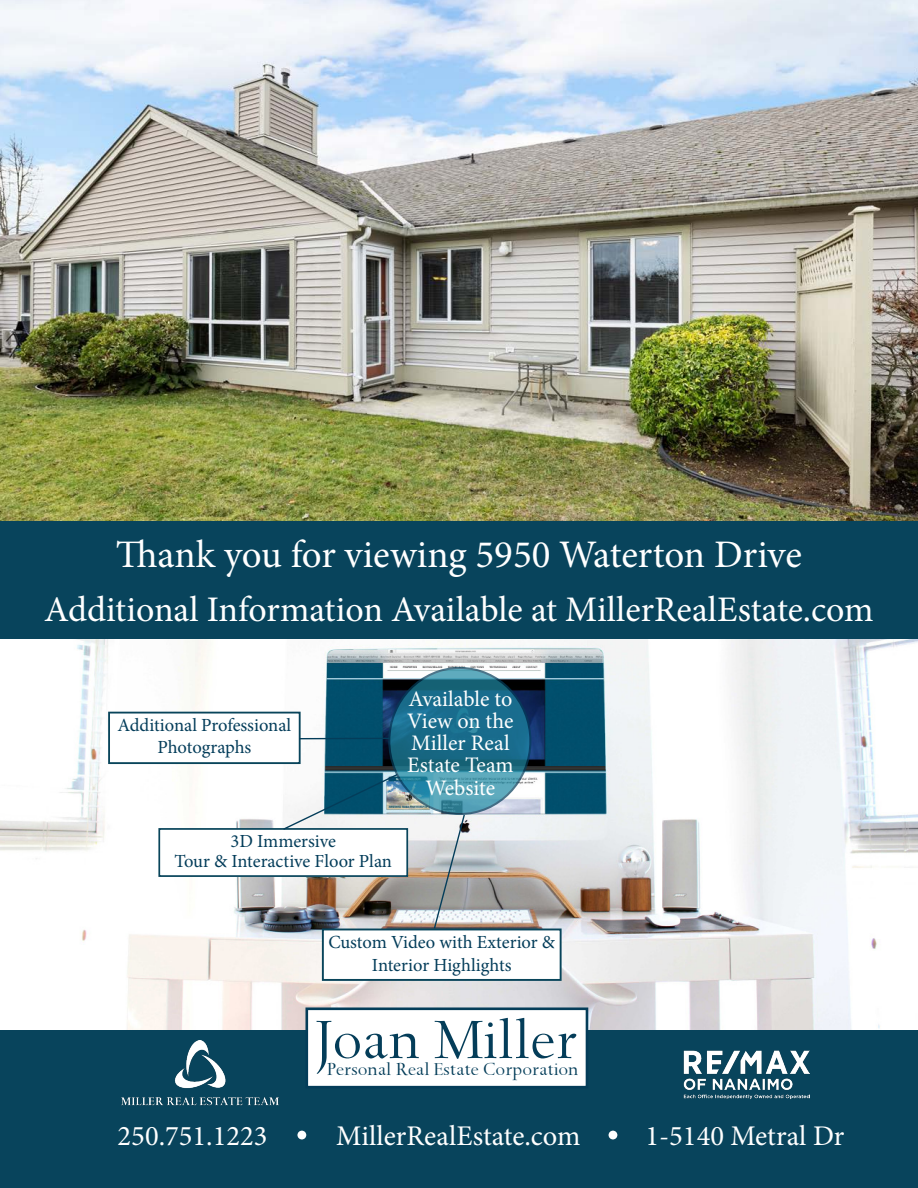
<style>
.page{position:relative;width:918px;height:1188px;background:#fff}
.page>*{position:absolute;margin:0;border:0;box-sizing:border-box;transform-origin:0 0}
.t1{font:63.3px "Spectrum";color:#043d59}
.t2{font:39px "Minion Pro";letter-spacing:-.005em;color:#fff}
.t3{font:36px "Minion Pro";color:#fff}
.t4{font:28.5px "Minion Pro";color:#fff}
.t5{font:22.2px/22.2px "Minion Pro";color:#fff}
.t6{font:20.4px "Spectrum";color:#043d59}
.t7{font:18.6px/23.1px "Minion Pro";letter-spacing:-.005em;color:#043d5a;text-align:center}
.t8{font:18.45px "Minion Pro";letter-spacing:-.005em;color:#043d5a}
</style>
<div class="page">
<img style="left:0;top:0;width:918px;height:521px">
<div style="left:0;top:1030px;width:918px;height:158px;background:#08445c"></div>
<div style="left:297px;top:1131px;width:9px;height:8px;background:#fff;border-radius:50%"></div>
<div style="left:609px;top:1131px;width:8px;height:8px;background:#fff;border-radius:50%"></div>
<img style="left:0;top:639px;width:918px;height:391px">
<div style="left:0;top:521px;width:918px;height:118px;background:#08445c"></div>
<svg style="left:389px;top:668px;width:141px;height:146px;background:#277892"></svg>
<div style="left:323px;top:929px;width:238px;height:51px;background:#fff"></div>
<div style="left:322px;top:929px;width:240px;height:52px;border:2px solid #09455b"></div>
<div style="left:109px;top:713px;width:191px;height:50px;background:#fff"></div>
<div style="left:108px;top:712px;width:193px;height:52px;border:2px solid #09455b"></div>
<div style="left:159px;top:829px;width:248px;height:47px;background:#fff"></div>
<div style="left:158px;top:828px;width:250px;height:49px;border:2px solid #09455b"></div>
<hr style="left:299px;top:738px;width:90px;height:1px;background:#043d5a">
<svg style="left:433px;top:813px;width:33px;height:117px"></svg>
<svg style="left:282px;top:773px;width:117px;height:58px"></svg>
<div style="left:305px;top:1007px;width:283px;height:81px;background:#fff;border:3px solid #043d59"></div>
<img style="left:683px;top:1050px;width:127px;height:49px">
<img style="left:122px;top:1040px;width:157px;height:66px">
<p class="t2" style="left:116px;top:528px;width:687px">Thank you for viewing 5950 Waterton Drive</p>
<p class="t3" style="left:44px;top:585px;width:831px">Additional Information Available at MillerRealEstate.com</p>
<p class="t7" style="left:117px;top:714px;width:175px;line-height:22.2px">Additional Professional<br>Photographs</p>
<p class="t8" style="left:231px;top:828px;width:107px">3D Immersive</p>
<p class="t8" style="left:174px;top:849px;width:219px">Tour &amp; Interactive Floor Plan</p>
<p class="t5" style="left:407px;top:688px;width:108px">Available to<br>View on the</p>
<p class="t5" style="left:411px;top:732px;width:100px">Miller Real</p>
<p class="t5" style="left:407px;top:754px;width:108px">Estate Team</p>
<p class="t5" style="left:426px;top:777px;width:71px">Website</p>
<p class="t7" style="left:328px;top:930px;width:228px">Custom Video with Exterior &amp;<br>Interior Highlights</p>
<p class="t1" style="left:316px;top:1000px;width:264px">Joan Miller</p>
<p class="t6" style="left:327px;top:1057px;width:253px">Personal Real Estate Corporation</p>
<p class="t4" style="left:118px;top:1117px;width:151px">250.751.1223</p>
<p class="t4" style="left:336px;top:1117px;width:246px">MillerRealEstate.com</p>
<p class="t4" style="left:645px;top:1117px;width:201px">1-5140 Metral Dr</p>
</div>
